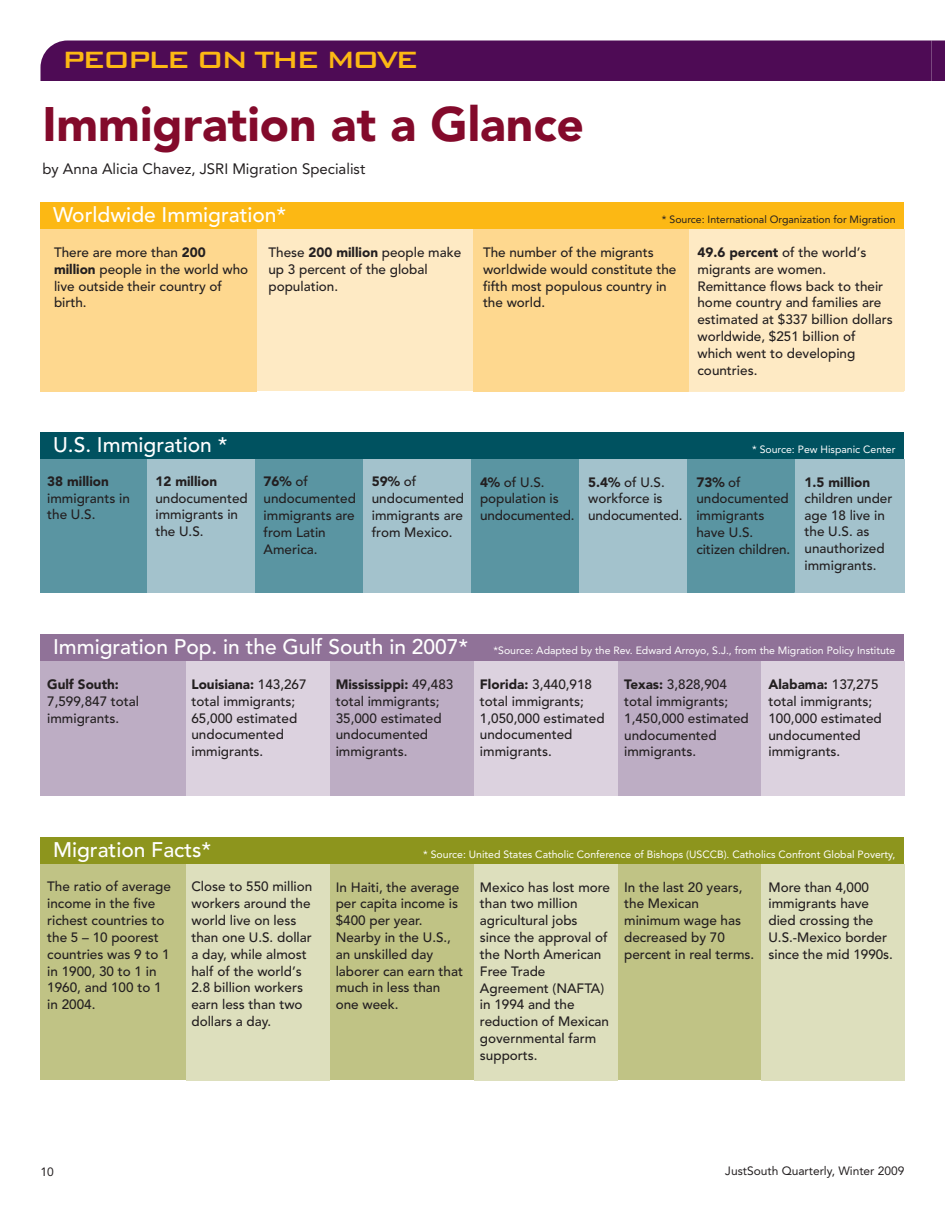
<style>
.page{position:relative;width:945px;height:1215px;background:#fff}
.page>*{position:absolute;margin:0;border:0;box-sizing:border-box;transform-origin:0 0}
.t1{font:900 48px "Avenir";color:#830a2b}
.t2{font:500 31.5px "Bank Gothic BT";letter-spacing:-.095em;color:#fcb814}
.t3{font:500 21px "Avenir";color:#fff}
.t4{font:15px "Avenir";color:#231f20}
.t5{font:500 13.5px/16.8px "Avenir";color:#231f20}
.t6{font:900 13.5px "Avenir";color:#231f20}
.t7{font:12px "Avenir";color:#231f20}
.t8{font:10.5px "Avenir";color:#fff}
.t9{font:10.5px "Avenir";color:#231f20}
.s1{font-weight:900}
</style>
<div class="page">
<div style="left:40px;top:454px;width:864px;height:138px;background:#5a95a2"></div>
<div style="left:147px;top:459px;width:108px;height:133px;background:#a3c2cc"></div>
<div style="left:363px;top:459px;width:108px;height:133px;background:#a3c2cc"></div>
<div style="left:579px;top:459px;width:108px;height:133px;background:#a3c2cc"></div>
<div style="left:795px;top:459px;width:109px;height:133px;background:#a3c2cc"></div>
<div style="left:40px;top:224px;width:864px;height:168px;background:#fed88f"></div>
<div style="left:40px;top:202px;width:864px;height:28px;background:#fcb814"></div>
<div style="left:40px;top:432px;width:864px;height:27px;background:#005260"></div>
<div style="left:40px;top:859px;width:864px;height:221px;background:#c0c385"></div>
<div style="left:186px;top:864px;width:144px;height:216px;background:#dddfbd"></div>
<div style="left:474px;top:864px;width:144px;height:216px;background:#dddfbd"></div>
<svg style="left:761px;top:1080px;width:144px;height:1px"></svg>
<div style="left:761px;top:864px;width:144px;height:216px;background:#dddfbd"></div>
<div style="left:40px;top:837px;width:864px;height:27px;background:#8d951d"></div>
<div style="left:40px;top:656px;width:864px;height:140px;background:#bdadc4"></div>
<div style="left:186px;top:662px;width:144px;height:134px;background:#dcd2df"></div>
<div style="left:474px;top:662px;width:144px;height:134px;background:#dcd2df"></div>
<div style="left:761px;top:662px;width:144px;height:134px;background:#dcd2df"></div>
<div style="left:40px;top:634px;width:864px;height:28px;background:#907298"></div>
<div style="left:257px;top:230px;width:216px;height:162px;background:#feeac4"></div>
<div style="left:689px;top:230px;width:215px;height:162px;background:#feeac4"></div>
<div style="left:40px;top:40px;width:905px;height:41px;background:#4e0b55"></div>
<h2 class="t2" style="left:62px;top:39px;width:359px">PEOPLE ON THE MOVE</h2>
<h1 class="t1" style="left:42px;top:105px;width:543px">Immigration at a Glance</h1>
<p class="t4" style="left:42px;top:163px;width:324px">by Anna Alicia Chavez, JSRI Migration Specialist</p>
<h3 class="t3" style="left:53px;top:206px;width:235px">Worldwide Immigration*</h3>
<p class="t9" style="left:662px;top:215px;width:235px">* Source: International Organization for Migration</p>
<p class="t5" style="left:54px;top:245px;width:196px">There are more than <span class="s1">200 million</span> people in the world who live outside their country of birth.</p>
<p class="t5" style="left:269px;top:245px;width:194px">These <span class="s1">200 million</span> people make up 3 percent of the global population.</p>
<p class="t5" style="left:483px;top:245px;width:195px">The number of the migrants worldwide would constitute the fifth most populous country in the world.</p>
<p class="t5" style="left:698px;top:245px;width:197px"><span class="s1">49.6 percent</span> of the world’s migrants are women.<br>Remittance flows back to their home country and families are estimated at $337 billion dollars worldwide, $251 billion of which went to developing countries.</p>
<h3 class="t3" style="left:53px;top:436px;width:176px">U.S. Immigration *</h3>
<p class="t6" style="left:47px;top:476px;width:63px">38 million</p>
<p class="t5" style="left:47px;top:491px;width:84px">immigrants in the U.S.</p>
<p class="t6" style="left:155px;top:476px;width:63px">12 million</p>
<p class="t5" style="left:155px;top:491px;width:94px">undocumented immigrants in the U.S.</p>
<p class="t8" style="left:752px;top:445px;width:145px">* Source: Pew Hispanic Center</p>
<p class="t5" style="left:264px;top:475px;width:94px"><span class="s1">76%</span> of undocumented immigrants are from Latin<br>America.</p>
<p class="t5" style="left:372px;top:475px;width:94px"><span class="s1">59%</span> of undocumented immigrants are from Mexico.</p>
<p class="t5" style="left:480px;top:475px;width:96px"><span class="s1">4%</span> of U.S. population is undocumented.</p>
<p class="t5" style="left:588px;top:475px;width:96px"><span class="s1">5.4%</span> of U.S. workforce is undocumented.</p>
<p class="t5" style="left:696px;top:475px;width:96px"><span class="s1">73%</span> of undocumented immigrants have U.S. citizen children.</p>
<p class="t6" style="left:805px;top:476px;width:67px">1.5 million</p>
<p class="t5" style="left:805px;top:491px;width:89px">children under age 18 live in the U.S. as unauthorized immigrants.</p>
<h3 class="t3" style="left:53px;top:638px;width:417px">Immigration Pop. in the Gulf South in 2007*</h3>
<p class="t6" style="left:47px;top:679px;width:73px">Gulf South:</p>
<p class="t5" style="left:47px;top:694px;width:93px">7,599,847 total immigrants.</p>
<p class="t8" style="left:494px;top:646px;width:403px">*Source: Adapted by the Rev. Edward Arroyo, S.J., from the Migration Policy Institute</p>
<p class="t5" style="left:191px;top:677px;width:117px"><span class="s1">Louisiana:</span> 143,267 total immigrants;<br>65,000 estimated undocumented immigrants.</p>
<p class="t5" style="left:336px;top:677px;width:119px"><span class="s1">Mississippi:</span> 49,483 total immigrants;<br>35,000 estimated undocumented immigrants.</p>
<p class="t5" style="left:480px;top:677px;width:126px"><span class="s1">Florida:</span> 3,440,918 total immigrants;<br>1,050,000 estimated undocumented immigrants.</p>
<p class="t5" style="left:624px;top:677px;width:126px"><span class="s1">Texas:</span> 3,828,904 total immigrants;<br>1,450,000 estimated undocumented immigrants.</p>
<p class="t5" style="left:768px;top:677px;width:115px"><span class="s1">Alabama:</span> 137,275 total immigrants;<br>100,000 estimated undocumented immigrants.</p>
<h3 class="t3" style="left:53px;top:841px;width:160px">Migration Facts*</h3>
<p class="t5" style="left:47px;top:879px;width:125px">The ratio of average income in the five richest countries to the 5 – 10 poorest countries was 9 to 1 in 1900, 30 to 1 in<br>1960, and 100 to 1 in 2004.</p>
<p class="t5" style="left:191px;top:880px;width:122px">Close to 550 million workers around the world live on less than one U.S. dollar a day, while almost half of the world’s<br>2.8 billion workers earn less than two dollars a day.</p>
<p class="t5" style="left:336px;top:880px;width:129px">In Haiti, the average per capita income is $400 per year.<br>Nearby in the U.S., an unskilled day laborer can earn that much in less than one week.</p>
<p class="t5" style="left:480px;top:880px;width:132px">Mexico has lost more than two million agricultural jobs since the approval of the North American<br>Free Trade<br>Agreement (NAFTA) in 1994 and the reduction of Mexican governmental farm supports.</p>
<p class="t5" style="left:624px;top:880px;width:132px">In the last 20 years, the Mexican minimum wage has decreased by 70 percent in real terms.</p>
<p class="t5" style="left:768px;top:880px;width:126px">More than 4,000 immigrants have died crossing the<br>U.S.-Mexico border since the mid 1990s.</p>
<p class="t8" style="left:423px;top:850px;width:474px">* Source: United States Catholic Conference of Bishops (USCCB). Catholics Confront Global Poverty,</p>
<p class="t7" style="left:40px;top:1167px;width:15px">10</p>
<p class="t7" style="left:725px;top:1166px;width:181px">JustSouth Quarterly, Winter 2009</p>
</div>
